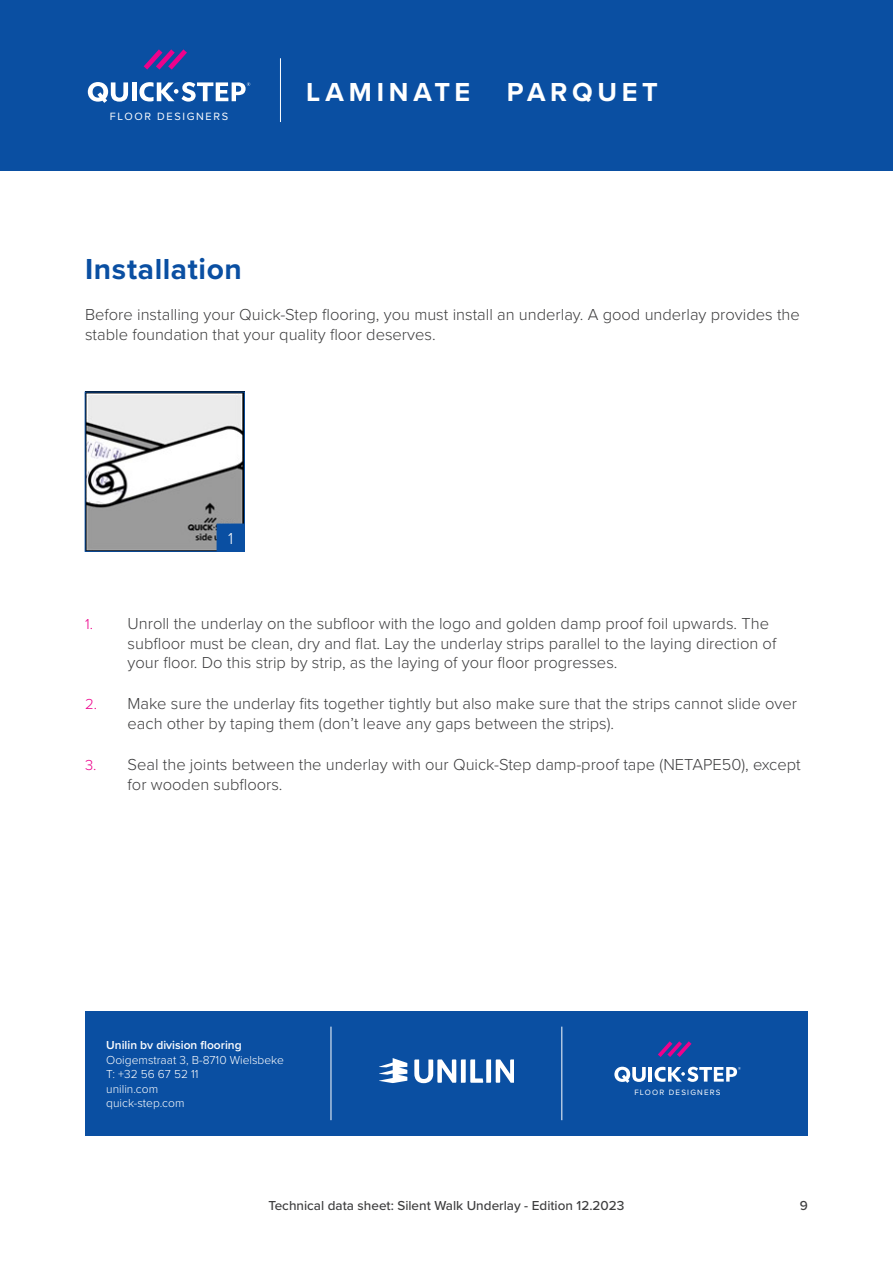
<style>
.page{position:relative;width:893px;height:1263px;background:#fff}
.page>*{position:absolute;margin:0;border:0;box-sizing:border-box;transform-origin:0 0}
.t1{font:700 30px "Proxima Nova";letter-spacing:.02em;color:#0a4fa2}
.Range{font:700 27px "Proxima Nova";letter-spacing:.175em;color:#fff}
.BodyText{font:300 16.5px/19.8px "Proxima Nova";color:#3e3e3f}
.List-II-ImagesSteps{font:300 16.5px "Proxima Nova";color:#fff}
.t2{font:500 13.5px "Proxima Nova";color:#3e3e3f}
.t3{font:300 12px/14.4px "Proxima Nova";color:#fff}
.FloorDesigners{font:10.95px "Proxima Nova";letter-spacing:.15em;color:#fff}
.FloorDesigners-2{font:7.95px "Proxima Nova";letter-spacing:.15em;color:#fff}
.s1{font-size:15px;color:#ed028c}
.s2{font-weight:600}
</style>
<div class="page">
<div style="left:0;top:0;width:893px;height:170px;background:#0a4fa2"></div>
<hr style="left:280px;top:58px;width:1px;height:64px;background:#fff">
<svg style="left:144px;top:49px;width:43px;height:21px"></svg>
<svg style="left:88px;top:82px;width:40px;height:21px"></svg>
<hr style="left:132px;top:82px;width:4px;height:19px;background:#fff">
<svg style="left:139px;top:82px;width:111px;height:20px"></svg>
<img style="left:87px;top:394px;width:155px;height:155px">
<div style="left:217px;top:524px;width:27px;height:27px;background:#0a4fa2"></div>
<div style="left:85px;top:1011px;width:723px;height:124px;background:#0a4fa2"></div>
<svg style="left:414px;top:1059px;width:100px;height:24px"></svg>
<svg style="left:379px;top:1058px;width:28px;height:25px"></svg>
<svg style="left:658px;top:1041px;width:33px;height:16px"></svg>
<svg style="left:614px;top:1067px;width:32px;height:16px"></svg>
<hr style="left:649px;top:1067px;width:3px;height:14px;background:#fff">
<svg style="left:655px;top:1067px;width:86px;height:15px"></svg>
<hr style="left:331px;top:1027px;width:1px;height:93px;background:#fff">
<hr style="left:562px;top:1027px;width:1px;height:93px;background:#fff">
<p class="FloorDesigners" style="left:110px;top:108px;width:120px">FLOOR DESIGNERS</p>
<p class="Range" style="left:306px;top:72px;width:166px">LAMINATE</p>
<p class="Range" style="left:507px;top:72px;width:153px">PARQUET</p>
<p class="t1" style="left:85px;top:246px;width:158px">Installation</p>
<p class="BodyText" style="left:85px;top:304px;width:716px">Before installing your Quick-Step flooring, you must install an underlay. A good underlay provides the stable foundation that your quality floor deserves.</p>
<p class="List-II-ImagesSteps" style="left:228px;top:526px;width:7px">1</p>
<p class="BodyText" style="left:128px;top:612px;width:650px;text-indent:-43px"><span class="s1">1.</span> Unroll the underlay on the subfloor with the logo and golden damp proof foil upwards. The subfloor must be clean, dry and flat. Lay the underlay strips parallel to the laying direction of your floor. Do this strip by strip, as the laying of your floor progresses.</p>
<p class="BodyText" style="left:128px;top:693px;width:671px;text-indent:-43px"><span class="s1">2.</span> Make sure the underlay fits together tightly but also make sure that the strips cannot slide over each other by taping them (don’t leave any gaps between the strips).</p>
<p class="BodyText" style="left:128px;top:754px;width:675px;text-indent:-43px"><span class="s1">3.</span> Seal the joints between the underlay with our Quick-Step damp-proof tape (NETAPE50), except for wooden subfloors.</p>
<p class="t3" style="left:106px;top:1037px;width:179px"><span class="s2">Unilin bv division flooring<br></span>Ooigemstraat 3, B-8710 Wielsbeke<br>T: +32 56 67 52 11<br>unilin.com<br>quick-step.com</p>
<p class="FloorDesigners-2" style="left:634px;top:1087px;width:88px">FLOOR DESIGNERS</p>
<p class="t2" style="left:268px;top:1195px;width:357px">Technical data sheet: Silent Walk Underlay - Edition 12.2023</p>
<p class="t2" style="left:800px;top:1195px;width:10px">9</p>
</div>
